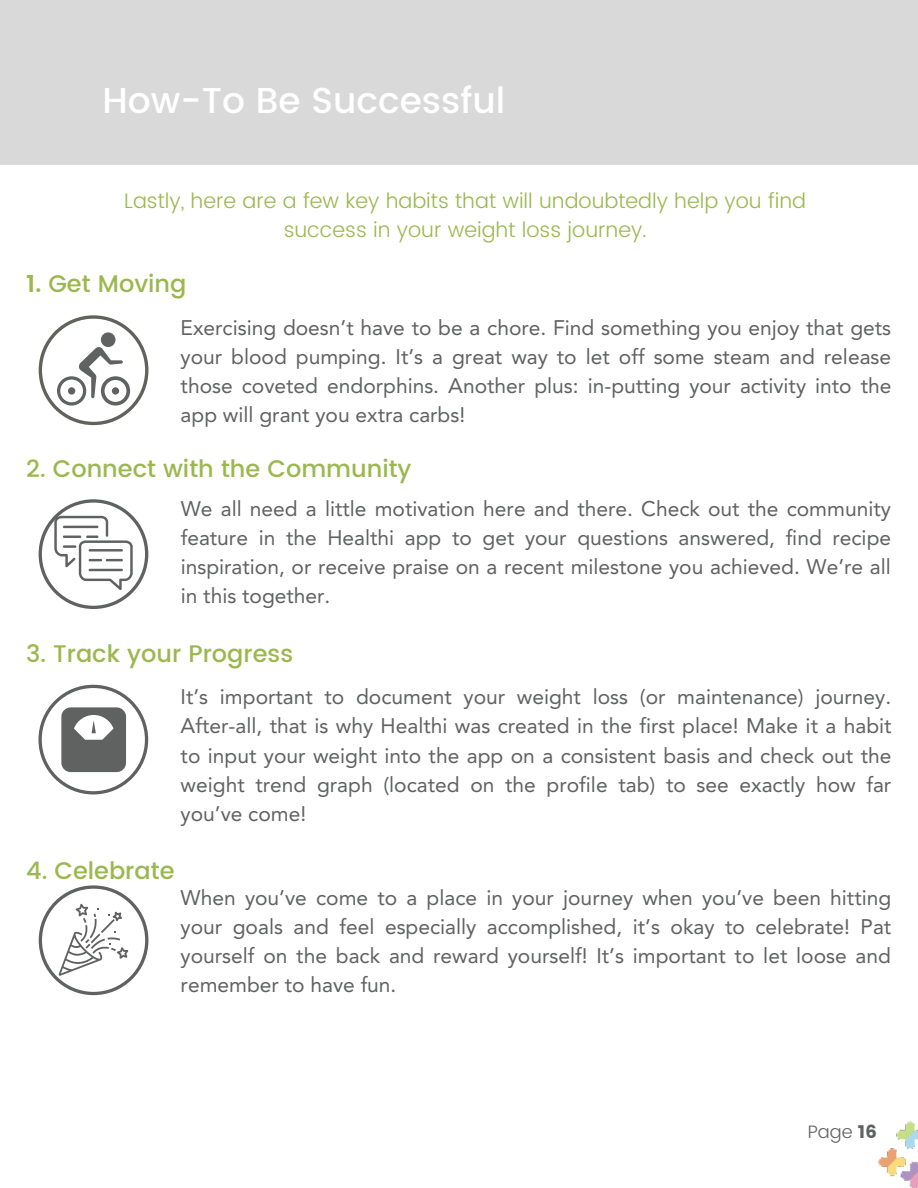
<style>
.page{position:relative;width:918px;height:1188px;background:#fff}
.page>*{position:absolute;margin:0;border:0;box-sizing:border-box;transform-origin:0 0}
.t1{font:500 36px "Poppins";color:#fff}
.t2{font:500 24px "Poppins";color:#9bb84e}
.t3{font:21px/29.2px "Avenir";color:#606161;text-align:justify}
.t4{font:300 21px/29.2px "Poppins";color:#9bb84e;text-align:center}
.t5{font:300 18px "Poppins";color:#606161}
.s1{font-weight:600}
.s2{font-weight:400}
</style>
<div class="page">
<svg style="left:38px;top:315px;width:110px;height:110px"></svg>
<div style="left:68px;top:387px;width:7px;height:8px;background:#606161;border-radius:50%"></div>
<div style="left:112px;top:387px;width:7px;height:8px;background:#606161;border-radius:50%"></div>
<svg style="left:38px;top:685px;width:110px;height:109px"></svg>
<svg style="left:39px;top:885px;width:109px;height:110px"></svg>
<div style="left:0;top:0;width:918px;height:164px;background:#d9d9d9"></div>
<svg style="left:39px;top:499px;width:109px;height:110px"></svg>
<img style="left:879px;top:1121px;width:39px;height:67px">
<h1 class="t1" style="left:103px;top:74px;width:404px">How-To Be Successful</h1>
<p class="t4" style="left:124px;top:187px;width:683px">Lastly, here are a few key habits that will undoubtedly help you find success in your weight loss journey.</p>
<p class="t2" style="left:26px;top:266px;width:162px"><span class="s1">1.</span> Get Moving</p>
<p class="t3" style="left:181px;top:313px;width:712px">Exercising doesn’t have to be a chore. Find something you enjoy that gets your blood pumping. It’s a great way to let off some steam and release those coveted endorphins. Another plus: in-putting your activity into the app will grant you extra carbs!</p>
<p class="t2" style="left:26px;top:451px;width:387px">2. Connect with the Community</p>
<p class="t3" style="left:181px;top:494px;width:712px">We all need a little motivation here and there. Check out the community feature in the Healthi app to get your questions answered, find recipe inspiration, or receive praise on a recent milestone you achieved. We’re all in this together.</p>
<p class="t2" style="left:26px;top:636px;width:268px">3. Track your Progress</p>
<p class="t3" style="left:181px;top:682px;width:713px">It’s important to document your weight loss (or maintenance) journey.<br>After-all, that is why Healthi was created in the first place! Make it a habit to input your weight into the app on a consistent basis and check out the weight trend graph (located on the profile tab) to see exactly how far you’ve come!</p>
<p class="t2" style="left:26px;top:853px;width:150px">4. Celebrate</p>
<p class="t3" style="left:181px;top:883px;width:712px">When you’ve come to a place in your journey when you’ve been hitting your goals and feel especially accomplished, it’s okay to celebrate! Pat yourself on the back and reward yourself! It’s important to let loose and remember to have fun.</p>
<p class="t5" style="left:808px;top:1118px;width:71px">Page <span class="s2">16</span></p>
</div>
